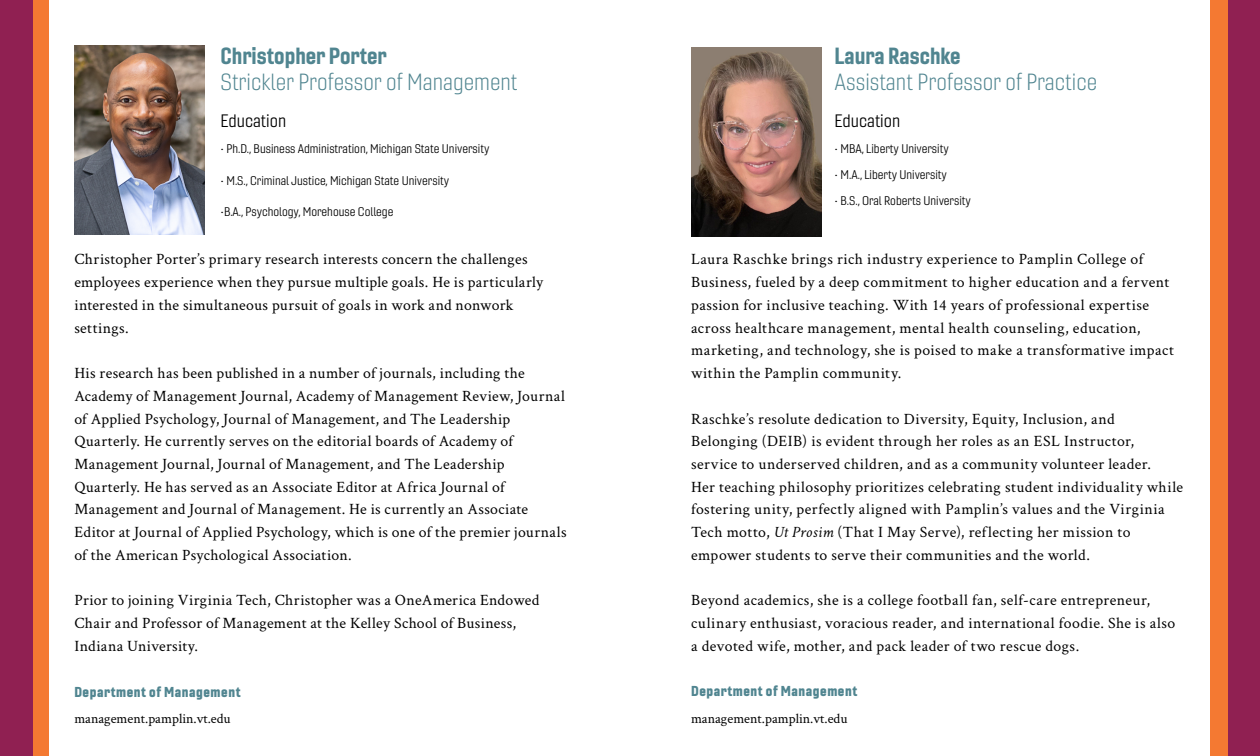
<style>
.page{position:relative;width:1260px;height:756px;background:#fff}
.page>*{position:absolute;margin:0;border:0;box-sizing:border-box;transform-origin:0 0}
.t1{font:22.75px "Gineso Nor Lig";color:#508590}
.t2{font:22.75px "Gineso Con Bol";color:#508590}
.t3{font:17.5px "Gineso Nor Boo";color:#000}
.t4{font:15.75px/22.8px "Crimson Text";letter-spacing:.025em;color:#000}
.t5{font:14px "Crimson Text";color:#000}
.t6{font:14px "Gineso Con Bla";letter-spacing:.04em;color:#508590}
.t7{font:12.25px "Gineso Nor Boo";color:#000}
.s1{font-style:italic}
</style>
<div class="page">
<img style="left:74px;top:46px;width:130px;height:189px">
<div style="left:1px;top:0;width:48px;height:756px;background:#f47932"></div>
<div style="left:0;top:0;width:33px;height:756px;background:#902052"></div>
<div style="left:1211px;top:0;width:47px;height:756px;background:#f47932"></div>
<div style="left:1228px;top:0;width:32px;height:756px;background:#902052"></div>
<img style="left:692px;top:47px;width:130px;height:189px">
<h1 class="t2" style="left:220px;top:41px;width:168px">Christopher Porter</h1>
<h1 class="t1" style="left:220px;top:68px;width:298px">Strickler Professor of Management</h1>
<p class="t3" style="left:220px;top:110px;width:67px">Education</p>
<p class="t7" style="left:220px;top:141px;width:270px">• Ph.D., Business Administration, Michigan State University</p>
<p class="t7" style="left:220px;top:173px;width:230px">• M.S., Criminal Justice, Michigan State University</p>
<p class="t7" style="left:220px;top:204px;width:174px">•B.A., Psychology, Morehouse College</p>
<p class="t4" style="left:74px;top:247px;width:470px">Christopher Porter’s primary research interests concern the challenges employees experience when they pursue multiple goals. He is particularly interested in the simultaneous pursuit of goals in work and nonwork settings.</p>
<p class="t4" style="left:74px;top:361px;width:494px">His research has been published in a number of journals, including the Academy of Management Journal, Academy of Management Review, Journal of Applied Psychology, Journal of Management, and The Leadership Quarterly. He currently serves on the editorial boards of Academy of Management Journal, Journal of Management, and The Leadership Quarterly. He has served as an Associate Editor at Africa Journal of Management and Journal of Management. He is currently an Associate Editor at Journal of Applied Psychology, which is one of the premier journals of the American Psychological Association.</p>
<p class="t4" style="left:74px;top:588px;width:467px">Prior to joining Virginia Tech, Christopher was a OneAmerica Endowed<br>Chair and Professor of Management at the Kelley School of Business,<br>Indiana University.</p>
<p class="t6" style="left:74px;top:682px;width:168px">Department of Management</p>
<p class="t5" style="left:74px;top:709px;width:158px">management.pamplin.vt.edu</p>
<h1 class="t2" style="left:835px;top:41px;width:128px">Laura Raschke</h1>
<h1 class="t1" style="left:835px;top:68px;width:264px">Assistant Professor of Practice</h1>
<p class="t3" style="left:835px;top:110px;width:67px">Education</p>
<p class="t7" style="left:835px;top:141px;width:116px">• MBA, Liberty University</p>
<p class="t7" style="left:835px;top:167px;width:114px">• M.A., Liberty University</p>
<p class="t7" style="left:835px;top:194px;width:138px">• B.S., Oral Roberts University</p>
<p class="t4" style="left:691px;top:247px;width:484px">Laura Raschke brings rich industry experience to Pamplin College of Business, fueled by a deep commitment to higher education and a fervent passion for inclusive teaching. With 14 years of professional expertise across healthcare management, mental health counseling, education, marketing, and technology, she is poised to make a transformative impact within the Pamplin community.</p>
<p class="t4" style="left:691px;top:407px;width:494px">Raschke’s resolute dedication to Diversity, Equity, Inclusion, and Belonging (DEIB) is evident through her roles as an ESL Instructor, service to underserved children, and as a community volunteer leader.<br>Her teaching philosophy prioritizes celebrating student individuality while fostering unity, perfectly aligned with Pamplin’s values and the Virginia Tech motto, <span class="s1">Ut Prosim</span> (That I May Serve), reflecting her mission to empower students to serve their communities and the world.</p>
<p class="t4" style="left:691px;top:588px;width:486px">Beyond academics, she is a college football fan, self-care entrepreneur, culinary enthusiast, voracious reader, and international foodie. She is also a devoted wife, mother, and pack leader of two rescue dogs.</p>
<p class="t6" style="left:691px;top:682px;width:168px">Department of Management</p>
<p class="t5" style="left:691px;top:709px;width:158px">management.pamplin.vt.edu</p>
</div>
